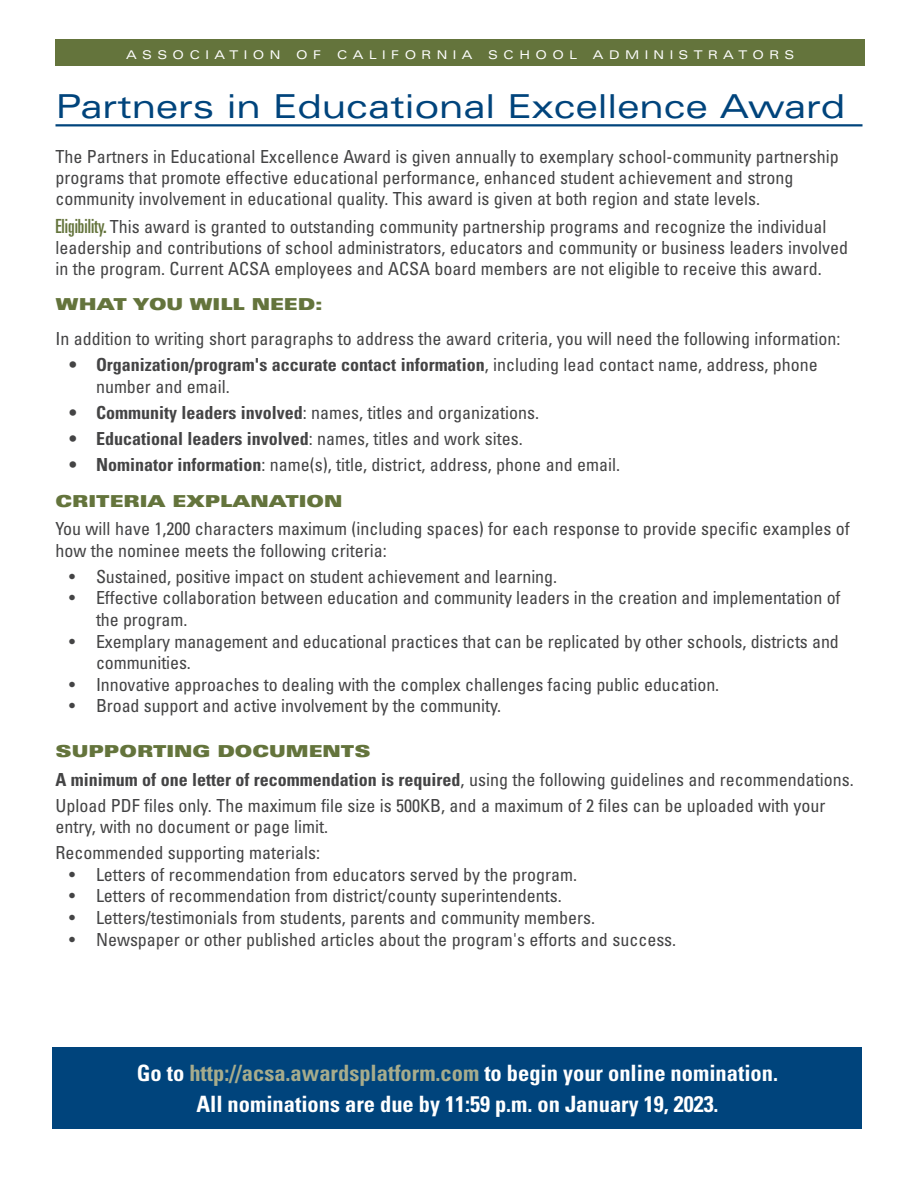
<style>
.page{position:relative;width:918px;height:1188px;background:#fff}
.page>*{position:absolute;margin:0;border:0;box-sizing:border-box;transform-origin:0 0}
.t1{font:expanded 33px "Univers LT Std";color:#00447c}
.t2{font:700 condensed 22.5px/31px "Univers LT Std";color:#fff;text-align:center}
.t3{font:condensed 18px/21px "Univers LT Std";color:#444445}
.t4{font:700 condensed 18px "Univers LT Std";color:#444445}
.t5{font:16.5px "Univers LT Std X Black Ex";color:#64743c}
.t6{font:expanded 12px "Univers LT Std";letter-spacing:.45em;color:#fff}
.s1{font-stretch:ultra-condensed;font-size:19.5px;color:#64743c}
.s2{font-weight:700}
.s3{font-weight:400}
.s4{color:#a7ac8c}
</style>
<div class="page">
<div style="left:55px;top:39px;width:810px;height:27px;background:#64743c"></div>
<hr style="left:56px;top:124px;width:806px;height:2px;background:#00447c">
<div style="left:52px;top:1048px;width:810px;height:81px;background:#00447c"></div>
<p class="t6" style="left:126px;top:47px;width:156px">ASSOCIATION</p>
<p class="t6" style="left:296px;top:47px;width:26px">O F</p>
<p class="t6" style="left:337px;top:47px;width:137px">CALIFORNIA</p>
<p class="t6" style="left:488px;top:47px;width:91px">SCHOOL</p>
<p class="t6" style="left:593px;top:47px;width:203px">ADMINISTRATORS</p>
<h1 class="t1" style="left:56px;top:87px;width:791px">Partners in Educational Excellence Award</h1>
<p class="t3" style="left:56px;top:146px;width:785px">The Partners in Educational Excellence Award is given annually to exemplary school-community partnership programs that promote effective educational performance, enhanced student achievement and strong community involvement in educational quality. This award is given at both region and state levels.</p>
<p class="t3" style="left:55px;top:215px;width:794px"><span class="s1">Eligibility.</span> This award is granted to outstanding community partnership programs and recognize the individual leadership and contributions of school administrators, educators and community or business leaders involved in the program. Current ACSA employees and ACSA board members are not eligible to receive this award.</p>
<p class="t5" style="left:56px;top:295px;width:268px">WHAT YOU WILL NEED:</p>
<p class="t3" style="left:56px;top:328px;width:787px">In addition to writing short paragraphs to address the award criteria, you will need the following information:</p>
<p class="t3" style="left:96px;top:354px;width:723px;line-height:21.6px;text-indent:-27px"><span class="s2">• Organization/program's accurate contact information</span>, including lead contact name, address, phone number and email.</p>
<p class="t3" style="left:69px;top:402px;width:472px"><span class="s2">• Community leaders involved</span>: names, titles and organizations.</p>
<p class="t4" style="left:69px;top:427px;width:455px">• Educational leaders involved<span class="s3">: names, titles and work sites.</span></p>
<p class="t3" style="left:69px;top:454px;width:553px"><span class="s2">• Nominator information</span>: name(s), title, district, address, phone and email.</p>
<p class="t5" style="left:56px;top:491px;width:288px">CRITERIA EXPLANATION</p>
<p class="t3" style="left:56px;top:518px;width:796px;line-height:21.6px">You will have 1,200 characters maximum (including spaces) for each response to provide specific examples of how the nominee meets the following criteria:</p>
<p class="t3" style="left:69px;top:566px;width:490px">• Sustained, positive impact on student achievement and learning.</p>
<p class="t3" style="left:96px;top:587px;width:746px;line-height:21.6px;text-indent:-27px">• Effective collaboration between education and community leaders in the creation and implementation of the program.</p>
<p class="t3" style="left:96px;top:630px;width:744px;line-height:21.6px;text-indent:-27px">• Exemplary management and educational practices that can be replicated by other schools, districts and communities.</p>
<p class="t3" style="left:69px;top:674px;width:652px">• Innovative approaches to dealing with the complex challenges facing public education.</p>
<p class="t3" style="left:69px;top:695px;width:434px">• Broad support and active involvement by the community.</p>
<p class="t5" style="left:56px;top:742px;width:317px">SUPPORTING DOCUMENTS</p>
<p class="t3" style="left:56px;top:766px;width:800px;line-height:26px"><span class="s2">A minimum of one letter of recommendation is required</span>, using the following guidelines and recommendations.<br>Upload PDF files only. The maximum file size is 500KB, and a maximum of 2 files can be uploaded with your</p>
<p class="t3" style="left:56px;top:814px;width:274px;line-height:26px">entry, with no document or page limit.<br>Recommended supporting materials:</p>
<p class="t3" style="left:69px;top:864px;width:510px">• Letters of recommendation from educators served by the program.</p>
<p class="t3" style="left:69px;top:885px;width:494px">• Letters of recommendation from district/county superintendents.</p>
<p class="t3" style="left:69px;top:907px;width:528px">• Letters/testimonials from students, parents and community members.</p>
<p class="t3" style="left:69px;top:928px;width:609px">• Newspaper or other published articles about the program's efforts and success.</p>
<p class="t2" style="left:137px;top:1057px;width:643px">Go to <span class="s4">http://acsa.awardsplatform.com</span> to begin your online nomination.<br>All nominations are due by 11:59 p.m. on January 19, 2023.</p>
</div>
